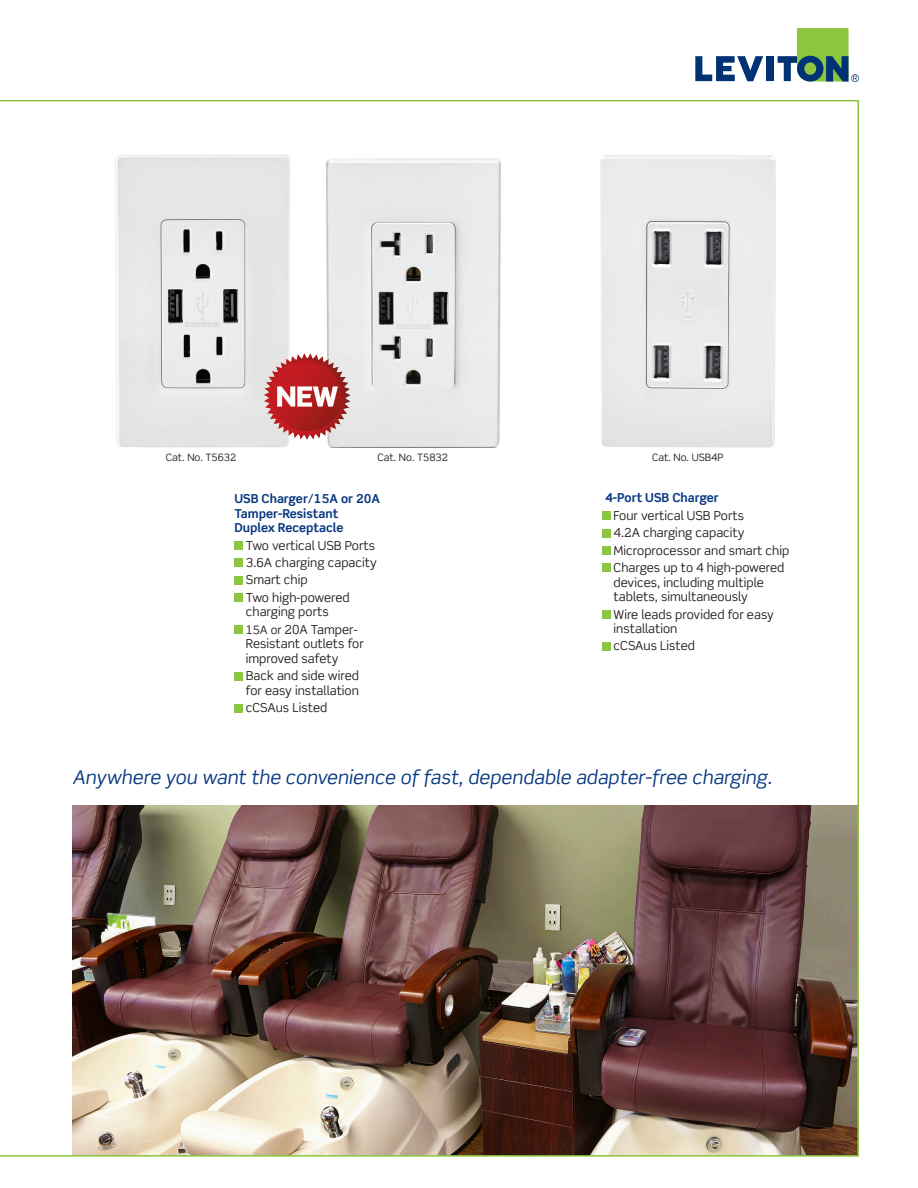
<style>
.page{position:relative;width:918px;height:1188px;background:#fff}
.page>*{position:absolute;margin:0;border:0;box-sizing:border-box;transform-origin:0 0}
.t1{font:italic 18.9px "Scene";color:#083981}
.t2{font:12.3px/14.5px "Scene";color:#231f20}
.t3{font:700 12.3px/14.5px "Scene";color:#083981}
.t4{font:10.2px "Scene";color:#231f20}
.s1{font-family:"Scene Alt"}
.s2{font-family:"Scene Alt";font-size:11.7px}
</style>
<div class="page">
<img style="left:0;top:99px;width:859px;height:1058px">
<div style="left:234px;top:541px;width:9px;height:9px;background:#8bc63e"></div>
<div style="left:234px;top:559px;width:9px;height:8px;background:#8bc63e"></div>
<div style="left:234px;top:576px;width:9px;height:8px;background:#8bc63e"></div>
<div style="left:234px;top:594px;width:9px;height:8px;background:#8bc63e"></div>
<div style="left:234px;top:626px;width:9px;height:8px;background:#8bc63e"></div>
<div style="left:234px;top:672px;width:9px;height:8px;background:#8bc63e"></div>
<div style="left:234px;top:704px;width:9px;height:8px;background:#8bc63e"></div>
<div style="left:602px;top:511px;width:9px;height:9px;background:#8bc63e"></div>
<div style="left:602px;top:529px;width:9px;height:8px;background:#8bc63e"></div>
<div style="left:602px;top:546px;width:9px;height:9px;background:#8bc63e"></div>
<div style="left:602px;top:564px;width:9px;height:8px;background:#8bc63e"></div>
<div style="left:602px;top:610px;width:9px;height:9px;background:#8bc63e"></div>
<div style="left:602px;top:642px;width:9px;height:8px;background:#8bc63e"></div>
<img style="left:114px;top:154px;width:177px;height:293px">
<img style="left:600px;top:155px;width:176px;height:293px">
<svg style="left:695px;top:56px;width:68px;height:25px"></svg>
<div style="left:766px;top:56px;width:7px;height:25px;background:#013374"></div>
<svg style="left:778px;top:28px;width:81px;height:54px"></svg>
<img style="left:324px;top:156px;width:179px;height:291px">
<img style="left:281px;top:353px;width:29px;height:11px">
<p class="t4" style="left:166px;top:451px;width:72px">Cat. No. T<span class="s1">5632</span></p>
<p class="t4" style="left:377px;top:451px;width:72px">Cat. No. T<span class="s1">5832</span></p>
<p class="t3" style="left:234px;top:491px;width:147px">USB Charger/<span class="s1">15</span>A or <span class="s1">20</span>A<br>Tamper-Resistant<br>Duplex Receptacle</p>
<p class="t2" style="left:246px;top:538px;width:131px">Two vertical USB Ports</p>
<p class="t2" style="left:246px;top:555px;width:133px"><span class="s1">3.6</span>A charging capacity</p>
<p class="t2" style="left:246px;top:573px;width:63px">Smart chip</p>
<p class="t2" style="left:246px;top:590px;width:105px">Two high-powered charging ports</p>
<p class="t2" style="left:246px;top:622px;width:120px"><span class="s2">15A or</span> <span class="s1">20</span>A Tamper-<br>Resistant outlets for improved safety</p>
<p class="t2" style="left:246px;top:669px;width:115px">Back and side wired for easy installation</p>
<p class="t2" style="left:246px;top:701px;width:83px">cCSAus Listed</p>
<p class="t4" style="left:652px;top:451px;width:73px">Cat. No. USB<span class="s1">4</span>P</p>
<p class="t3" style="left:605px;top:490px;width:115px"><span class="s1">4</span>-Port USB Charger</p>
<p class="t2" style="left:614px;top:508px;width:132px">Four vertical USB Ports</p>
<p class="t2" style="left:614px;top:525px;width:133px"><span class="s1">4.2</span>A charging capacity</p>
<p class="t2" style="left:614px;top:543px;width:177px">Microprocessor and smart chip</p>
<p class="t2" style="left:614px;top:560px;width:172px">Charges up to <span class="s1">4</span> high-powered devices, including multiple tablets, simultaneously</p>
<p class="t2" style="left:614px;top:607px;width:162px">Wire leads provided for easy installation</p>
<p class="t2" style="left:614px;top:639px;width:83px">cCSAus Listed</p>
<p class="t1" style="left:73px;top:766px;width:701px">Anywhere you want the convenience of fast, dependable adapter-free charging.</p>
</div>
